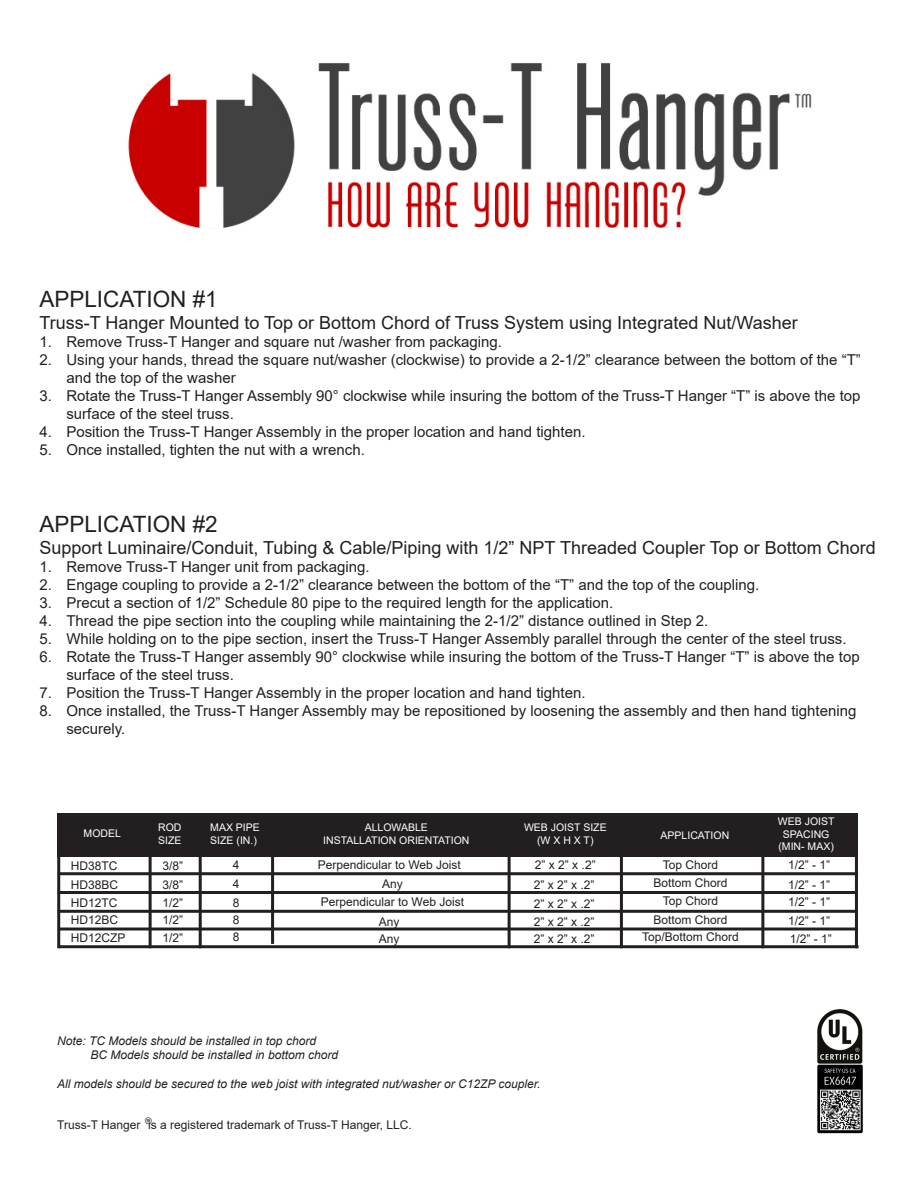
<style>
.page{position:relative;width:918px;height:1188px;background:#fff}
.page>*{position:absolute;margin:0;border:0;box-sizing:border-box;transform-origin:0 0}
.t1{font:22.5px "Arial";color:#231f20}
.t2{font:18px "Arial";color:#231f20}
.t3{font:15px/18px "Arial";color:#231f20}
.t4{font:12px/17.7px "Arial";color:#231f20}
.t5{font:italic 12px/14.4px "Arial";color:#231f20}
.t6{font:10.5px/12.6px "Arial";color:#fff;text-align:center}
.t7{font:9px "Arial";color:#231f20}
</style>
<div class="page">
<hr style="left:855px;top:853px;width:3px;height:95px;background:#231f20">
<div style="left:58px;top:813px;width:800px;height:43px;background:#231f20"></div>
<hr style="left:58px;top:872px;width:800px;height:3px;background:#231f20">
<hr style="left:58px;top:891px;width:800px;height:3px;background:#231f20">
<hr style="left:58px;top:910px;width:800px;height:3px;background:#231f20">
<hr style="left:58px;top:928px;width:800px;height:3px;background:#231f20">
<hr style="left:58px;top:945px;width:801px;height:3px;background:#231f20">
<hr style="left:57px;top:853px;width:3px;height:95px;background:#231f20">
<hr style="left:149px;top:856px;width:3px;height:92px;background:#231f20">
<hr style="left:199px;top:856px;width:3px;height:92px;background:#231f20">
<hr style="left:271px;top:852px;width:3px;height:92px;background:#231f20">
<hr style="left:508px;top:856px;width:3px;height:92px;background:#231f20">
<hr style="left:620px;top:856px;width:3px;height:92px;background:#231f20">
<hr style="left:761px;top:856px;width:3px;height:92px;background:#231f20">
<img style="left:128px;top:63px;width:684px;height:166px">
<div style="left:188px;top:48px;width:45px;height:32px;background:#fff"></div>
<img style="left:817px;top:1010px;width:46px;height:124px">
<h1 class="t1" style="left:39px;top:284px;width:180px">APPLICATION #1</h1>
<p class="t2" style="left:39px;top:310px;width:760px">Truss-T Hanger Mounted to Top or Bottom Chord of Truss System using Integrated Nut/Washer</p>
<p class="t3" style="left:39px;top:332px;width:464px">1. Remove Truss-T Hanger and square nut /washer from packaging.</p>
<p class="t3" style="left:66px;top:350px;width:796px;text-indent:-27px">2. Using your hands, thread the square nut/washer (clockwise) to provide a 2-1/2” clearance between the bottom of the “T” and the top of the washer</p>
<p class="t3" style="left:66px;top:386px;width:796px;text-indent:-27px">3. Rotate the Truss-T Hanger Assembly 90° clockwise while insuring the bottom of the Truss-T Hanger “T” is above the top surface of the steel truss.</p>
<p class="t3" style="left:39px;top:422px;width:548px">4. Position the Truss-T Hanger Assembly in the proper location and hand tighten.</p>
<p class="t3" style="left:39px;top:440px;width:327px">5. Once installed, tighten the nut with a wrench.</p>
<h1 class="t1" style="left:39px;top:509px;width:180px">APPLICATION #2</h1>
<p class="t2" style="left:39px;top:535px;width:838px">Support Luminaire/Conduit, Tubing &amp; Cable/Piping with 1/2” NPT Threaded Coupler Top or Bottom Chord</p>
<p class="t3" style="left:39px;top:557px;width:332px">1. Remove Truss-T Hanger unit from packaging.</p>
<p class="t3" style="left:39px;top:575px;width:721px">2. Engage coupling to provide a 2-1/2” clearance between the bottom of the “T” and the top of the coupling.</p>
<p class="t3" style="left:39px;top:593px;width:575px">3. Precut a section of 1/2” Schedule 80 pipe to the required length for the application.</p>
<p class="t3" style="left:39px;top:611px;width:670px">4. Thread the pipe section into the coupling while maintaining the 2-1/2” distance outlined in Step 2.</p>
<p class="t3" style="left:39px;top:629px;width:809px">5. While holding on to the pipe section, insert the Truss-T Hanger Assembly parallel through the center of the steel truss.</p>
<p class="t3" style="left:66px;top:647px;width:795px;text-indent:-27px">6. Rotate the Truss-T Hanger assembly 90° clockwise while insuring the bottom of the Truss-T Hanger “T” is above the top surface of the steel truss.</p>
<p class="t3" style="left:39px;top:683px;width:548px">7. Position the Truss-T Hanger Assembly in the proper location and hand tighten.</p>
<p class="t3" style="left:66px;top:701px;width:792px;text-indent:-27px">8. Once installed, the Truss-T Hanger Assembly may be repositioned by loosening the assembly and then hand tightening securely.</p>
<p class="t6" style="left:84px;top:827px;width:39px">MODEL</p>
<p class="t6" style="left:158px;top:821px;width:25px;text-align:left">ROD<br>SIZE</p>
<p class="t6" style="left:210px;top:821px;width:51px;text-align:left">MAX PIPE<br>SIZE (IN.)</p>
<p class="t6" style="left:323px;top:821px;width:148px">ALLOWABLE<br>INSTALLATION ORIENTATION</p>
<p class="t6" style="left:524px;top:821px;width:84px">WEB JOIST SIZE (W X H X T)</p>
<p class="t6" style="left:661px;top:829px;width:70px">APPLICATION</p>
<p class="t6" style="left:778px;top:815px;width:58px">WEB JOIST<br>SPACING (MIN- MAX)</p>
<p class="t4" style="left:71px;top:856px;width:49px;line-height:19.4px">HD38TC<br>HD38BC</p>
<p class="t4" style="left:71px;top:894px;width:56px">HD12TC<br>HD12BC<br>HD12CZP</p>
<p class="t4" style="left:163px;top:856px;width:22px;line-height:19.4px">3/8”<br>3/8”</p>
<p class="t4" style="left:163px;top:893px;width:22px;text-align:justify">1/2” 1/2” 1/2”</p>
<p class="t4" style="left:233px;top:855px;width:8px;line-height:18.8px;text-align:justify">4<br>4<br>8</p>
<p class="t4" style="left:233px;top:910px;width:8px">8<br>8</p>
<p class="t4" style="left:318px;top:855px;width:148px;line-height:18.8px;text-align:center">Perpendicular to Web Joist<br>Any<br>Perpendicular to Web Joist</p>
<p class="t4" style="left:379px;top:913px;width:22px;line-height:16.8px">Any<br>Any</p>
<p class="t4" style="left:788px;top:855px;width:44px;line-height:19.8px">1/2” - 1”<br>1/2” - 1”</p>
<p class="t4" style="left:788px;top:892px;width:44px;line-height:19.4px">1/2” - 1”<br>1/2” - 1”</p>
<p class="t4" style="left:534px;top:855px;width:63px;line-height:19.5px;text-align:justify">2” x 2” x .2” 2” x 2” x .2” 2” x 2” x .2”</p>
<p class="t4" style="left:653px;top:856px;width:76px;text-align:center">Top Chord<br>Bottom Chord<br>Top Chord</p>
<p class="t4" style="left:642px;top:912px;width:98px;line-height:16.4px;text-align:center">Bottom Chord<br>Top/Bottom Chord</p>
<p class="t4" style="left:534px;top:913px;width:62px">2” x 2” x .2”</p>
<p class="t4" style="left:534px;top:930px;width:62px">2” x 2” x .2”</p>
<p class="t4" style="left:790px;top:930px;width:44px">1/2” - 1”</p>
<p class="t5" style="left:91px;top:1033px;width:249px;text-indent:-33px">Note: TC Models should be installed in top chord<br>BC Models should be installed in bottom chord</p>
<p class="t5" style="left:57px;top:1077px;width:485px">All models should be secured to the web joist with integrated nut/washer or C12ZP coupler.</p>
<p class="t4" style="left:57px;top:1116px;width:356px">Truss-T Hanger is a registered trademark of Truss-T Hanger, LLC.</p>
<p class="t7" style="left:145px;top:1115px;width:8px">®</p>
</div>
